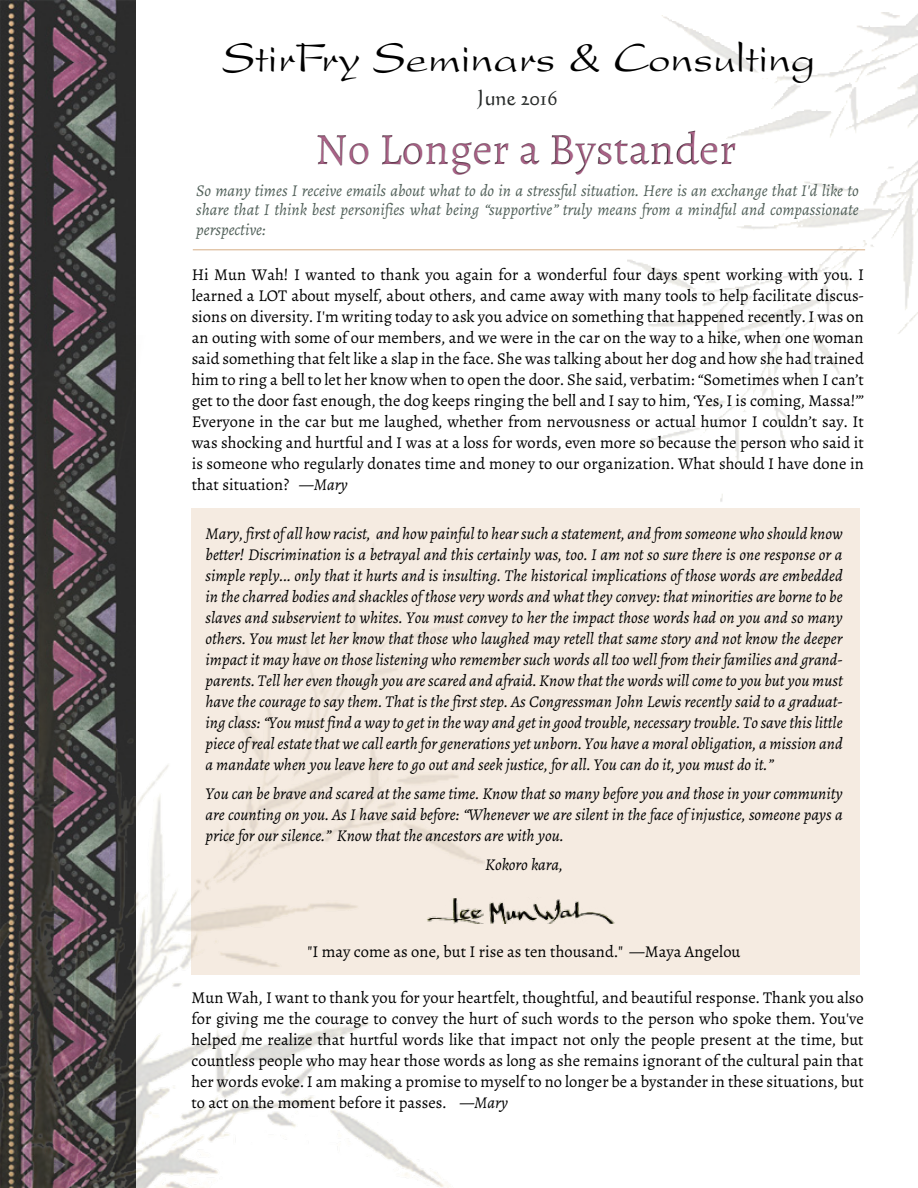
<style>
.page{position:relative;width:918px;height:1188px;background:#fff}
.page>*{position:absolute;margin:0;border:0;box-sizing:border-box;transform-origin:0 0}
.t1{font:45px "Present";color:#000}
.t2{font:45px "Alegreya";color:#a96387}
.t3{font:21px "Calligraphic 421 BT Roman B";color:#252827}
.t4{font:16.5px/21px "Alegreya";color:#000;text-align:justify}
.t5{font:italic 16.5px/21px "Alegreya";color:#000;text-align:justify}
.t6{font:italic 16.5px/19.5px "Alegreya";color:#516059;text-align:justify}
.s1{font-style:italic}
</style>
<div class="page">
<img style="left:0;top:0;width:135px;height:336px">
<img style="left:0;top:336px;width:485px;height:852px">
<img style="left:662px;top:12px;width:256px;height:72px">
<div style="left:180px;top:108px;width:692px;height:69px;background:#000;opacity:.75"></div>
<div style="left:192px;top:509px;width:668px;height:466px;background:#f5ebe1"></div>
<img style="left:427px;top:898px;width:188px;height:26px">
<hr style="left:193px;top:249px;width:672px;height:1px;background:#d6ad85">
<p class="t1" style="left:223px;top:33px;width:595px">StirFry Seminars &amp; Consulting</p>
<p class="t3" style="left:477px;top:84px;width:83px">June 2016</p>
<h1 class="t2" style="left:315px;top:121px;width:423px">No Longer a Bystander</h1>
<p class="t6" style="left:196px;top:180px;width:664px">So many times I receive emails about what to do in a stressful situation. Here is an exchange that I'd like to share that I think best personifies what being “supportive” truly means from a mindful and compassionate perspective:</p>
<p class="t4" style="left:192px;top:264px;width:674px">Hi Mun Wah! I wanted to thank you again for a wonderful four days spent working with you. I learned a LOT about myself, about others, and came away with many tools to help facilitate discus&shy;sions on diversity. I'm writing today to ask you advice on something that happened recently. I was on an outing with some of our members, and we were in the car on the way to a hike, when one woman said something that felt like a slap in the face. She was talking about her dog and how she had trained him to ring a bell to let her know when to open the door. She said, verbatim: “Sometimes when I can’t get to the door fast enough, the dog keeps ringing the bell and I say to him, ‘Yes, I is coming, Massa!’” Everyone in the car but me laughed, whether from nervousness or actual humor I couldn’t say. It was shocking and hurtful and I was at a loss for words, even more so because the person who said it is someone who regularly donates time and money to our organization. What should I have done in that situation? <span class="s1">—Mary</span></p>
<p class="t5" style="left:206px;top:524px;width:639px">Mary, first of all how racist, and how painful to hear such a statement, and from someone who should know better! Discrimination is a betrayal and this certainly was, too. I am not so sure there is one response or a simple reply... only that it hurts and is insulting. The historical implications of those words are embedded in the charred bodies and shackles of those very words and what they convey: that minorities are borne to be slaves and subservient to whites. You must convey to her the impact those words had on you and so many others. You must let her know that those who laughed may retell that same story and not know the deeper impact it may have on those listening who remember such words all too well from their families and grand&shy;parents. Tell her even though you are scared and afraid. Know that the words will come to you but you must have the courage to say them. That is the first step. As Congressman John Lewis recently said to a graduat&shy;ing class: “You must find a way to get in the way and get in good trouble, necessary trouble. To save this little piece of real estate that we call earth for generations yet unborn. You have a moral obligation, a mission and a mandate when you leave here to go out and seek justice, for all. You can do it, you must do it.”</p>
<p class="t5" style="left:206px;top:783px;width:639px">You can be brave and scared at the same time. Know that so many before you and those in your community are counting on you. As I have said before: “Whenever we are silent in the face of injustice, someone pays a price for our silence.” Know that the ancestors are with you.</p>
<p class="t5" style="left:485px;top:854px;width:79px">Kokoro kara,</p>
<p class="t4" style="left:308px;top:941px;width:434px">"I may come as one, but I rise as ten thousand." —Maya Angelou</p>
<p class="t4" style="left:191px;top:987px;width:674px">Mun Wah, I want to thank you for your heartfelt, thoughtful, and beautiful response. Thank you also for giving me the courage to convey the hurt of such words to the person who spoke them. You've helped me realize that hurtful words like that impact not only the people present at the time, but countless people who may hear those words as long as she remains ignorant of the cultural pain that her words evoke. I am making a promise to myself to no longer be a bystander in these situations, but to act on the moment before it passes. <span class="s1">—Mary</span></p>
</div>
